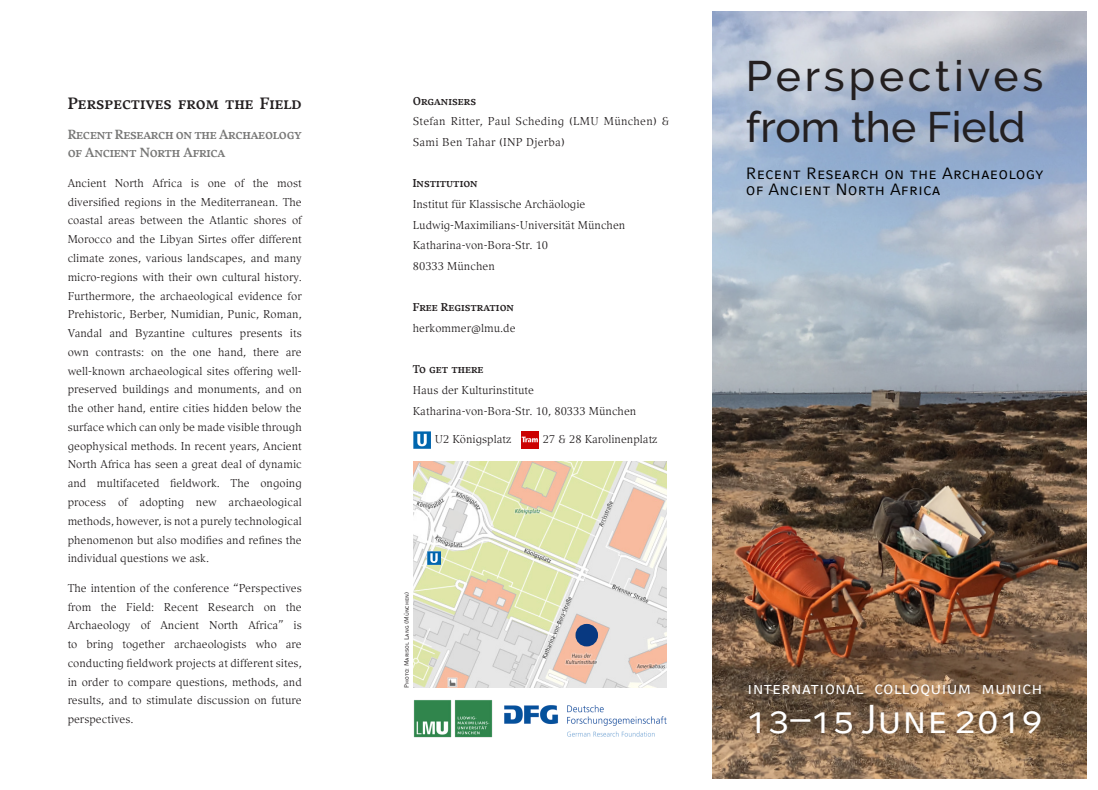
<style>
.page{position:relative;width:1098px;height:790px;background:#fff}
.page>*{position:absolute;margin:0;border:0;box-sizing:border-box;transform-origin:0 0}
.Liste_mit_Aufzählung{font:500 42.5px/51px "Raleway";letter-spacing:.075em;color:#231f20}
.Liste_mit_Aufzählung-2{font:40px "LMU Compatil Fact SC";color:#fff}
.Liste_mit_Aufzählung-3{font:17.5px "LMU Compatil Fact SC";color:#fff}
.Liste_mit_Aufzählung-4{font:16.25px/16.2px "LMU Compatil Fact SC";letter-spacing:.01em;color:#000}
.Liste_mit_Aufzählung-5{font:16.25px "LMU Compatil Exquisit SC Bold";color:#231f20}
.Liste_mit_Aufzählung-6{font:13.12px/18.8px "LMU Compatil Exquisit SC Bold";letter-spacing:-.02em;color:#787877}
.Liste_mit_Aufzählung-7{font:11.25px/18.8px "LMU Compatil Exquisit";color:#231f20;text-align:justify}
.Liste_mit_Aufzählung-8{font:11.25px "LMU Compatil Exquisit";letter-spacing:.02em;color:#231f20}
.Liste_mit_Aufzählung-9{font:11.25px "LMU Compatil Exquisit SC Bold";color:#231f20}
.Liste_mit_Aufzählung-10{font:6.25px "LMU Compatil Fact SC";color:#231f20}
</style>
<div class="page">
<img style="left:712px;top:11px;width:374px;height:767px">
<img style="left:414px;top:461px;width:252px;height:226px">
<img style="left:413px;top:700px;width:80px;height:38px">
<img style="left:504px;top:705px;width:162px;height:32px">
<div style="left:575px;top:623px;width:23px;height:23px;border:11px solid #083981;border-radius:50%"></div>
<img style="left:413px;top:431px;width:18px;height:17px">
<img style="left:521px;top:431px;width:17px;height:17px">
<svg style="left:428px;top:551px;width:12px;height:13px"></svg>
<p class="Liste_mit_Aufzählung-5" style="left:68px;top:94px;width:236px">Perspectives from the Field</p>
<p class="Liste_mit_Aufzählung-6" style="left:68px;top:125px;width:235px">Recent Research on the Archaeology of Ancient North Africa</p>
<p class="Liste_mit_Aufzählung-7" style="left:68px;top:173px;width:236px">Ancient North Africa is one of the most diversified regions in the Mediterranean. The coastal areas between the Atlantic shores of Morocco and the Libyan Sirtes offer different climate zones, various landscapes, and many micro-regions with their own cultural history.<br>Furthermore, the archaeological evidence for Prehistoric, Berber, Numidian, Punic, Roman, Vandal and Byzantine cultures presents its own contrasts: on the one hand, there are well-known archaeological sites offering well&shy;preserved buildings and monuments, and on the other hand, entire cities hidden below the surface which can only be made visible through geophysical methods. In recent years, Ancient North Africa has seen a great deal of dynamic and multifaceted fieldwork. The ongoing process of adopting new archaeological methods, however, is not a purely technological phenomenon but also modifies and refines the individual questions we ask.</p>
<p class="Liste_mit_Aufzählung-7" style="left:68px;top:578px;width:236px">The intention of the conference “Perspectives from the Field: Recent Research on the Archaeology of Ancient North Africa” is to bring together archaeologists who are conducting fieldwork projects at different sites, in order to compare questions, methods, and results, and to stimulate discussion on future perspectives.</p>
<p class="Liste_mit_Aufzählung-9" style="left:413px;top:94px;width:65px">Organisers</p>
<p class="Liste_mit_Aufzählung-8" style="left:413px;top:115px;width:258px">Stefan Ritter, Paul Scheding (LMU München) &amp;</p>
<p class="Liste_mit_Aufzählung-8" style="left:413px;top:135px;width:154px">Sami Ben Tahar (INP Djerba)</p>
<p class="Liste_mit_Aufzählung-9" style="left:413px;top:177px;width:66px">Institution</p>
<p class="Liste_mit_Aufzählung-7" style="left:413px;top:194px;width:174px">Institut für Klassische Archäologie</p>
<p class="Liste_mit_Aufzählung-7" style="left:413px;top:215px;width:214px">Ludwig-Maximilians-Universität München</p>
<p class="Liste_mit_Aufzählung-7" style="left:413px;top:236px;width:137px">Katharina-von-Bora-Str. 10</p>
<p class="Liste_mit_Aufzählung-7" style="left:413px;top:256px;width:83px">80333 München</p>
<p class="Liste_mit_Aufzählung-9" style="left:413px;top:300px;width:103px">Free Registration</p>
<p class="Liste_mit_Aufzählung-7" style="left:413px;top:318px;width:104px">herkommer@lmu.de</p>
<p class="Liste_mit_Aufzählung-9" style="left:413px;top:362px;width:72px">To get there</p>
<p class="Liste_mit_Aufzählung-7" style="left:413px;top:380px;width:123px">Haus der Kulturinstitute</p>
<p class="Liste_mit_Aufzählung-7" style="left:413px;top:401px;width:225px">Katharina-von-Bora-Str. 10, 80333 München</p>
<p class="Liste_mit_Aufzählung-7" style="left:434px;top:429px;width:78px">U2 Königsplatz</p>
<p class="Liste_mit_Aufzählung-7" style="left:542px;top:429px;width:116px">27 &amp; 28 Karolinenplatz</p>
<p class="Liste_mit_Aufzählung-10" style="left:403px;top:687px;width:97px;rotate:-90deg">Photo: Marisol Lang (München)</p>
<p class="Liste_mit_Aufzählung" style="left:746px;top:51px;width:299px">Perspectives from the Field</p>
<p class="Liste_mit_Aufzählung-4" style="left:746px;top:165px;width:299px">Recent Research on the Archaeology of Ancient North Africa</p>
<p class="Liste_mit_Aufzählung-3" style="left:747px;top:677px;width:297px">international colloquium munich</p>
<p class="Liste_mit_Aufzählung-2" style="left:746px;top:695px;width:299px">13–15 June 2019</p>
</div>
